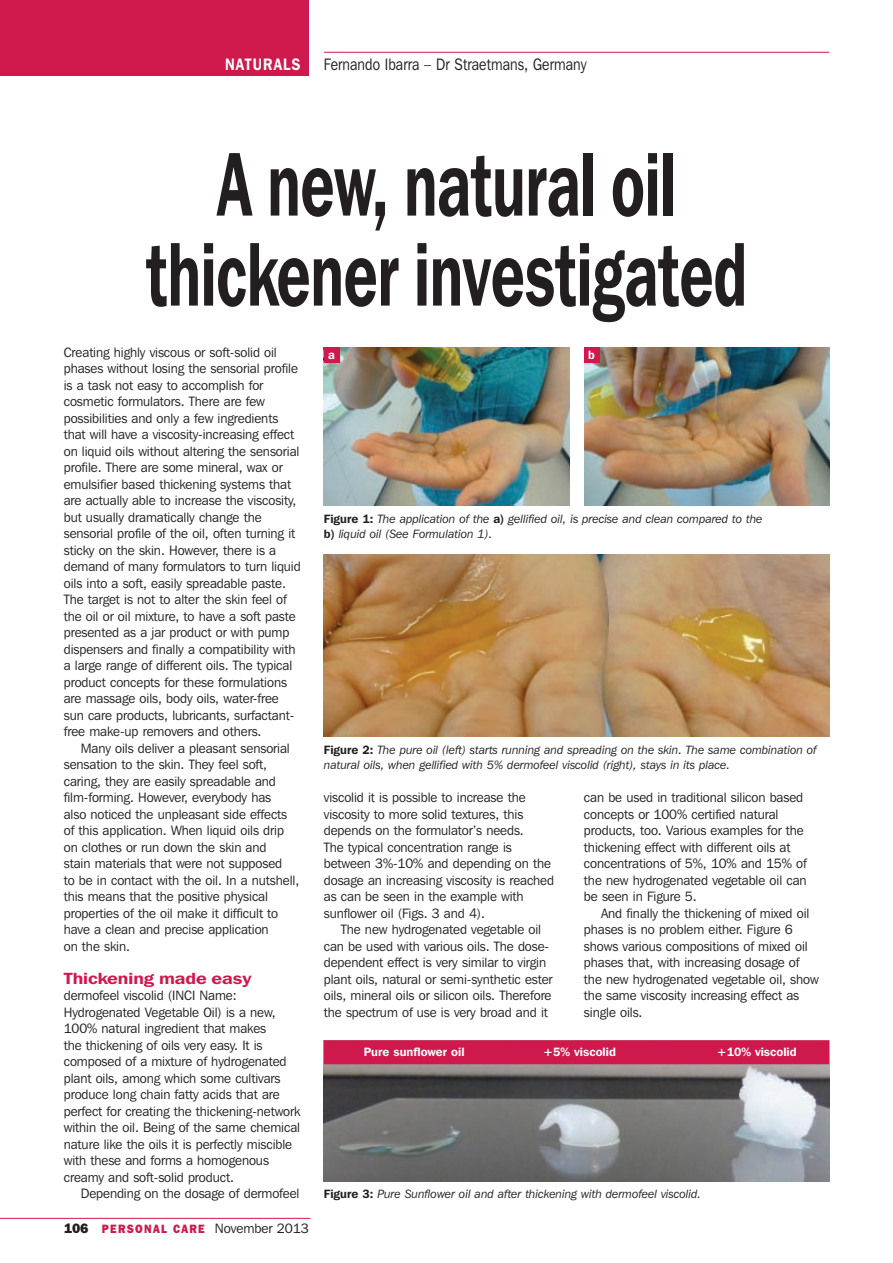
<style>
.page{position:relative;width:893px;height:1263px;background:#fff}
.page>*{position:absolute;margin:0;border:0;box-sizing:border-box;transform-origin:0 0}
.t1{font:600 90px/90px "Franklin Gothic IT Cby BT";color:#231f20;text-align:center;scale:.65 1}
.t2{font:16.5px "Franklin Gothic IT Cby BT";letter-spacing:.005em;color:#231f20;scale:.85 1}
.t3{font:600 16.5px "Franklin Gothic IT Cby BT";letter-spacing:.08em;color:#fff;scale:.85 1}
.t4{font:600 16.2px "Franklin Gothic IT Cby BT";color:#cf194d;scale:1.15 1}
.t5{font:13.5px/16.5px "Franklin Gothic IT Cby BT";letter-spacing:-.005em;color:#231f20}
.t6{font:italic 12px/14.2px "Franklin Gothic IT Cby BT";color:#231f20}
.t7{font:600 12px "Franklin Gothic IT Cby BT";color:#fff}
.t8{font:800 12px "Franklin Gothic IT Cby BT";letter-spacing:.125em;color:#cf194d;scale:.89 1}
.s1{font-size:13.5px;color:#231f20}
.s2{font-weight:400;font-size:13.5px;color:#231f20}
.s3{font-weight:600;font-style:normal}
</style>
<div class="page">
<img style="left:324px;top:347px;width:245px;height:158px">
<img style="left:584px;top:347px;width:245px;height:158px">
<div style="left:584px;top:347px;width:15px;height:15px;background:#cf194d"></div>
<div style="left:324px;top:347px;width:15px;height:15px;background:#cf194d"></div>
<img style="left:324px;top:555px;width:505px;height:181px">
<img style="left:324px;top:1064px;width:505px;height:118px">
<div style="left:324px;top:1040px;width:505px;height:24px;background:#cf194d"></div>
<hr style="left:0;top:1218px;width:310px;height:1px;background:#cf194d">
<div style="left:0;top:0;width:309px;height:76px;background:#cf194d"></div>
<hr style="left:324px;top:52px;width:505px;height:1px;background:#cf194d">
<p class="t3" style="left:225px;top:59px;width:90px">NATURALS</p>
<p class="t2" style="left:324px;top:59px;width:311px">Fernando Ibarra – Dr Straetmans, Germany</p>
<h1 class="t1" style="left:146px;top:147px;width:926px">A new, natural oil thickener investigated</h1>
<p class="t5" style="left:64px;top:345px;width:238px">Creating highly viscous or soft-solid oil phases without losing the sensorial profile is a task not easy to accomplish for cosmetic formulators. There are few possibilities and only a few ingredients that will have a viscosity-increasing effect on liquid oils without altering the sensorial profile. There are some mineral, wax or emulsifier based thickening systems that are actually able to increase the viscosity, but usually dramatically change the sensorial profile of the oil, often turning it sticky on the skin. However, there is a demand of many formulators to turn liquid oils into a soft, easily spreadable paste.<br>The target is not to alter the skin feel of the oil or oil mixture, to have a soft paste presented as a jar product or with pump dispensers and finally a compatibility with a large range of different oils. The typical product concepts for these formulations are massage oils, body oils, water-free sun care products, lubricants, surfactant&shy;free make-up removers and others.</p>
<p class="t5" style="left:64px;top:741px;width:237px;text-indent:17px">Many oils deliver a pleasant sensorial sensation to the skin. They feel soft, caring, they are easily spreadable and film-forming. However, everybody has<br>also noticed the unpleasant side effects of this application. When liquid oils drip on clothes or run down the skin and<br>stain materials that were not supposed<br>to be in contact with the oil. In a nutshell, this means that the positive physical properties of the oil make it difficult to have a clean and precise application<br>on the skin.</p>
<p class="t4" style="left:64px;top:972px;width:165px">Thickening made easy</p>
<p class="t5" style="left:64px;top:988px;width:238px">dermofeel viscolid (INCI Name:<br>Hydrogenated Vegetable Oil) is a new, 100% natural ingredient that makes<br>the thickening of oils very easy. It is composed of a mixture of hydrogenated plant oils, among which some cultivars produce long chain fatty acids that are perfect for creating the thickening-network within the oil. Being of the same chemical nature like the oils it is perfectly miscible with these and forms a homogenous creamy and soft-solid product.</p>
<p class="t5" style="left:81px;top:1186px;width:220px">Depending on the dosage of dermofeel</p>
<p class="t8" style="left:64px;top:1225px;width:277px"><span class="s1">106</span> PERSONAL CARE <span class="s2">November 2013</span></p>
<p class="t7" style="left:328px;top:350px;width:8px">a</p>
<p class="t7" style="left:588px;top:350px;width:8px">b</p>
<p class="t6" style="left:324px;top:513px;width:440px"><span class="s3">Figure 1:</span> The application of the <span class="s3">a)</span> gellified oil, is precise and clean compared to the <span class="s3">b)</span> liquid oil (See Formulation 1).</p>
<p class="t6" style="left:324px;top:744px;width:494px"><span class="s3">Figure 2:</span> The pure oil (left) starts running and spreading on the skin. The same combination of natural oils, when gellified with 5% dermofeel viscolid (right), stays in its place.</p>
<p class="t5" style="left:324px;top:790px;width:232px">viscolid it is possible to increase the viscosity to more solid textures, this depends on the formulator’s needs.<br>The typical concentration range is between 3%-10% and depending on the dosage an increasing viscosity is reached as can be seen in the example with sunflower oil (Figs. 3 and 4).</p>
<p class="t5" style="left:324px;top:922px;width:230px;text-align:center">The new hydrogenated vegetable oil<br>can be used with various oils. The dose&shy;dependent effect is very similar to virgin plant oils, natural or semi-synthetic ester oils, mineral oils or silicon oils. Therefore the spectrum of use is very broad and it</p>
<p class="t5" style="left:584px;top:790px;width:224px">can be used in traditional silicon based concepts or 100% certified natural products, too. Various examples for the thickening effect with different oils at concentrations of 5%, 10% and 15% of the new hydrogenated vegetable oil can be seen in Figure 5.</p>
<p class="t5" style="left:584px;top:906px;width:236px;text-indent:17px">And finally the thickening of mixed oil phases is no problem either. Figure 6 shows various compositions of mixed oil phases that, with increasing dosage of the new hydrogenated vegetable oil, show the same viscosity increasing effect as single oils.</p>
<p class="t7" style="left:364px;top:1047px;width:102px">Pure sunflower oil</p>
<p class="t7" style="left:543px;top:1047px;width:74px">+5% viscolid</p>
<p class="t7" style="left:717px;top:1047px;width:81px">+10% viscolid</p>
<p class="t6" style="left:324px;top:1188px;width:379px"><span class="s3">Figure 3:</span> Pure Sunflower oil and after thickening with dermofeel viscolid.</p>
</div>
